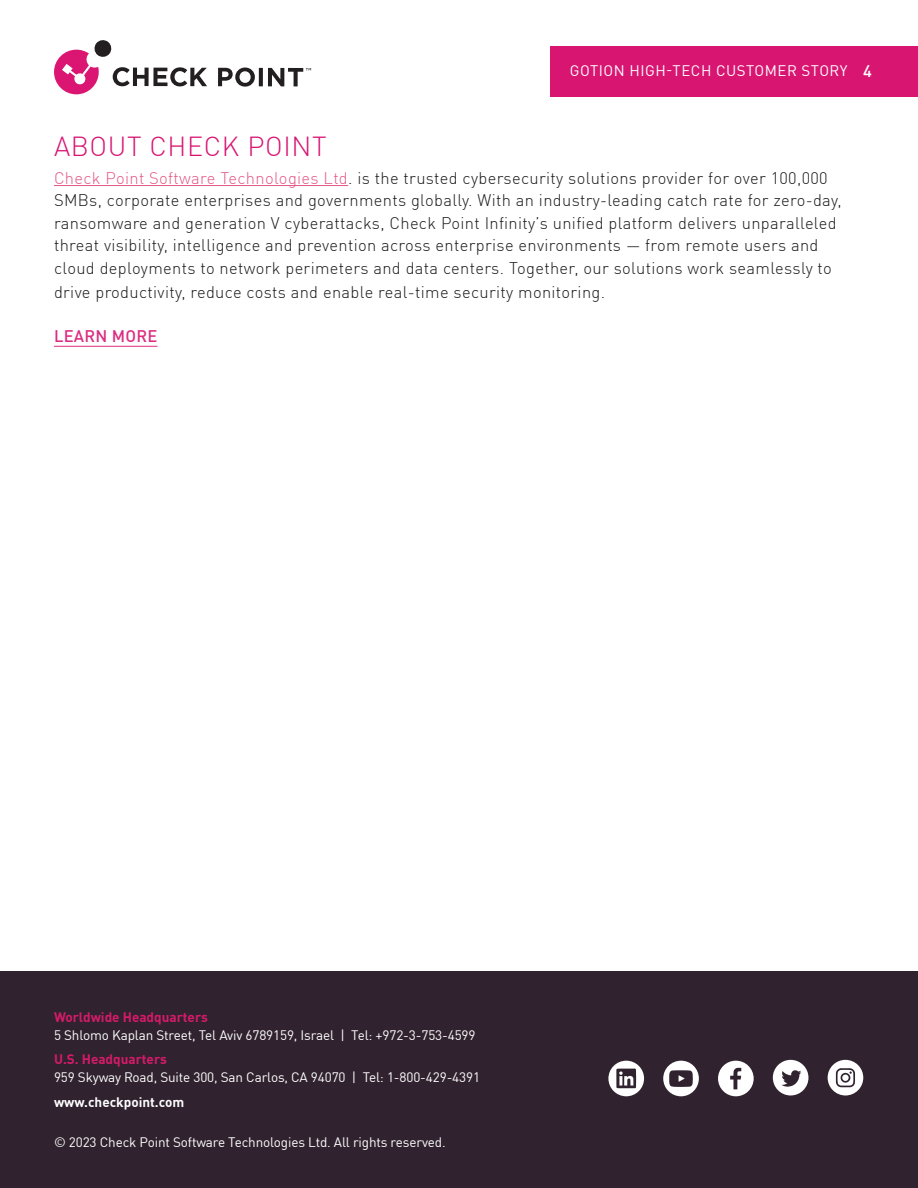
<style>
.page{position:relative;width:918px;height:1188px;background:#fff}
.page>*{position:absolute;margin:0;border:0;box-sizing:border-box;transform-origin:0 0}
.t1{font:300 27px "DIN Pro";letter-spacing:.025em;color:#d81572}
.Body_Copy{font:300 16.5px/22.5px "DIN Pro";letter-spacing:.02em;color:#1a1a1a}
.Body_Copy-2{font:500 16.5px "DIN Pro";letter-spacing:.015em;color:#dc2d81}
.t2{font:15px "DIN Pro";letter-spacing:.035em;color:#fff}
.t3{font:13.5px/18px "DIN Pro";letter-spacing:-.01em;color:#fff}
.t4{font:700 13.5px "DIN Pro";color:#fff}
.s1{font-weight:500;font-size:16.5px}
.s2{color:#e45785}
.s3{font-weight:700;color:#d61a69}
</style>
<div class="page">
<svg style="left:218px;top:68px;width:37px;height:19px"></svg>
<svg style="left:259px;top:68px;width:4px;height:18px"></svg>
<svg style="left:54px;top:40px;width:153px;height:54px"></svg>
<svg style="left:268px;top:68px;width:43px;height:18px"></svg>
<div style="left:550px;top:46px;width:368px;height:51px;background:#d91572"></div>
<div style="left:0;top:972px;width:918px;height:216px;background:#30232f"></div>
<svg style="left:608px;top:1061px;width:36px;height:35px"></svg>
<svg style="left:663px;top:1061px;width:36px;height:35px"></svg>
<svg style="left:718px;top:1061px;width:36px;height:35px"></svg>
<svg style="left:773px;top:1060px;width:35px;height:35px"></svg>
<svg style="left:828px;top:1060px;width:35px;height:35px"></svg>
<hr style="left:54px;top:185px;width:294px;height:1px;background:#e45785">
<hr style="left:54px;top:346px;width:103px;height:1px;background:#dc2d81">
<p class="t2" style="left:570px;top:59px;width:304px">GOTION HIGH-TECH CUSTOMER STORY <span class="s1">4</span></p>
<p class="t1" style="left:54px;top:125px;width:274px">ABOUT CHECK POINT</p>
<p class="Body_Copy" style="left:54px;top:165px;width:789px"><span class="s2">Check Point Software Technologies Ltd</span>. is the trusted cybersecurity solutions provider for over 100,000<br>SMBs, corporate enterprises and governments globally. With an industry-leading catch rate for zero-day, ransomware and generation V cyberattacks, Check Point Infinity’s unified platform delivers unparalleled threat visibility, intelligence and prevention across enterprise environments — from remote users and cloud deployments to network perimeters and data centers. Together, our solutions work seamlessly to</p>
<p class="Body_Copy" style="left:54px;top:279px;width:553px">drive productivity, reduce costs and enable real-time security monitoring.</p>
<p class="Body_Copy-2" style="left:54px;top:323px;width:105px">LEARN MORE</p>
<p class="t3" style="left:54px;top:1007px;width:423px"><span class="s3">Worldwide Headquarters<br></span>5 Shlomo Kaplan Street, Tel Aviv 6789159, Israel | Tel: +972-3-753-4599</p>
<p class="t3" style="left:54px;top:1050px;width:428px"><span class="s3">U.S. Headquarters<br></span>959 Skyway Road, Suite 300, San Carlos, CA 94070 | Tel: 1-800-429-4391</p>
<p class="t4" style="left:54px;top:1092px;width:132px">www.checkpoint.com</p>
<p class="t3" style="left:54px;top:1133px;width:393px">© 2023 Check Point Software Technologies Ltd. All rights reserved.</p>
</div>
